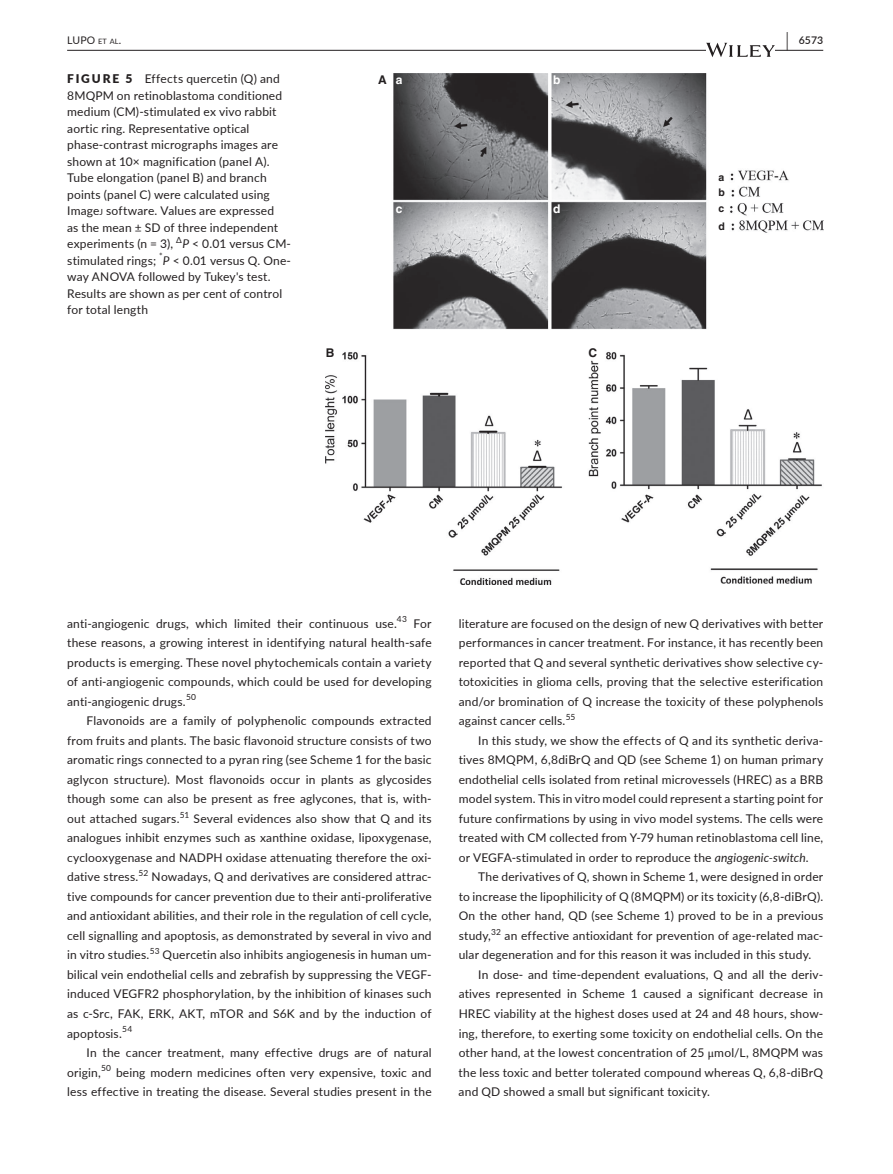
<style>
.page{position:relative;width:893px;height:1174px;background:#fff}
.page>*{position:absolute;margin:0;border:0;box-sizing:border-box;transform-origin:0 0}
.t1{font:600 19.5px "Lato";color:#231f20;scale:.48 1}
.t2{font:12px/19.5px "Lato";letter-spacing:.015em;color:#231f20;text-align:justify}
.t3{font:700 12px "Helvetica";color:#fff}
.t4{font:700 12px "Helvetica";color:#231f20}
.t5{font:10.5px "Lato";color:#231f20}
.t6{font:600 10.5px "Lato";color:#231f20}
.t7{font:700 10.5px/15.8px "Helvetica";color:#231f20;text-align:justify}
.t8{font:8.4px "Lato";color:#231f20}
.s1{font-size:7.35px}
.s2{font-weight:900}
.s3{font-size:8.4px}
.s4{font-style:italic}
.s5{font-family:"STIX"}
</style>
<div class="page">
<hr style="left:67px;top:50px;width:756px;height:1px;background:#231f20">
<svg style="left:706px;top:43px;width:69px;height:14px"></svg>
<img style="left:326px;top:73px;width:497px;height:511px">
<h1 class="t1" style="left:786px;top:26px;width:7px">|</h1>
<p class="t5" style="left:67px;top:33px;width:56px">LUPO <span class="s1">et al</span>.</p>
<p class="t6" style="left:799px;top:33px;width:26px">6573</p>
<p class="t2" style="left:67px;top:70px;width:225px;line-height:16.5px;text-align:left"><span class="s2">FIGURE 5</span> Effects quercetin (Q) and 8MQPM on retinoblastoma conditioned medium (CM)‐stimulated ex vivo rabbit aortic ring. Representative optical phase‐contrast micrographs images are shown at 10× magnification (panel A).<br>Tube elongation (panel B) and branch points (panel C) were calculated using Image<span class="s3">j</span> software. Values are expressed<br>as the mean ± SD of three independent experiments (n = 3), <sup>∆</sup><span class="s4">P</span> &lt; 0.01 versus CM‐ stimulated rings; <sup>*</sup><span class="s4">P</span> &lt; 0.01 versus Q. One‐ way ANOVA followed by Tukey's test.<br>Results are shown as per cent of control for total length</p>
<p class="t4" style="left:378px;top:72px;width:10px">A</p>
<p class="t3" style="left:396px;top:72px;width:8px">a</p>
<p class="t3" style="left:553px;top:72px;width:9px">b</p>
<p class="t3" style="left:396px;top:201px;width:8px">c</p>
<p class="t3" style="left:553px;top:201px;width:9px">d</p>
<p class="t4" style="left:326px;top:346px;width:10px">B</p>
<p class="t4" style="left:588px;top:346px;width:10px">C</p>
<p class="t7" style="left:718px;top:169px;width:8px">a b c</p>
<p class="t7" style="left:718px;top:218px;width:8px">d</p>
<p class="t2" style="left:67px;top:613px;width:331px">anti‐angiogenic drugs, which limited their continuous use.</p>
<p class="t8" style="left:397px;top:613px;width:12px">43</p>
<p class="t2" style="left:67px;top:613px;width:366px;text-indent:346px">For these reasons, a growing interest in identifying natural health‐safe products is emerging. These novel phytochemicals contain a variety of anti‐angiogenic compounds, which could be used for developing anti‐angiogenic drugs.</p>
<p class="t8" style="left:186px;top:691px;width:11px">50</p>
<p class="t2" style="left:67px;top:710px;width:366px;text-indent:20px">Flavonoids are a family of polyphenolic compounds extracted from fruits and plants. The basic flavonoid structure consists of two aromatic rings connected to a pyran ring (see Scheme 1 for the basic aglycon structure). Most flavonoids occur in plants as glycosides though some can also be present as free aglycones, that is, with‐ out attached sugars.<sup>51</sup> Several evidences also show that Q and its analogues inhibit enzymes such as xanthine oxidase, lipoxygenase, cyclooxygenase and NADPH oxidase attenuating therefore the oxi‐ dative stress.<sup>52</sup> Nowadays, Q and derivatives are considered attrac‐ tive compounds for cancer prevention due to their anti‐proliferative and antioxidant abilities, and their role in the regulation of cell cycle, cell signalling and apoptosis, as demonstrated by several in vivo and in vitro studies.<sup>53</sup> Quercetin also inhibits angiogenesis in human um‐ bilical vein endothelial cells and zebrafish by suppressing the VEGF‐ induced VEGFR2 phosphorylation, by the inhibition of kinases such as c‐Src, FAK, ERK, AKT, mTOR and S6K and by the induction of apoptosis.<sup>54</sup></p>
<p class="t2" style="left:67px;top:1042px;width:366px;text-indent:20px">In the cancer treatment, many effective drugs are of natural origin,<sup>50</sup> being modern medicines often very expensive, toxic and less effective in treating the disease. Several studies present in the</p>
<p class="t2" style="left:459px;top:613px;width:366px">literature are focused on the design of new Q derivatives with better performances in cancer treatment. For instance, it has recently been reported that Q and several synthetic derivatives show selective cy‐ totoxicities in glioma cells, proving that the selective esterification and/or bromination of Q increase the toxicity of these polyphenols against cancer cells.<sup>55</sup></p>
<p class="t2" style="left:459px;top:730px;width:366px;text-indent:20px">In this study, we show the effects of Q and its synthetic deriva‐ tives 8MQPM, 6,8diBrQ and QD (see Scheme 1) on human primary endothelial cells isolated from retinal microvessels (HREC) as a BRB model system. This in vitro model could represent a starting point for future confirmations by using in vivo model systems. The cells were treated with CM collected from Y‐79 human retinoblastoma cell line, or VEGFA‐stimulated in order to reproduce the <span class="s4">angiogenic‐switch.</span></p>
<p class="t2" style="left:459px;top:866px;width:366px;text-indent:20px">The derivatives of Q, shown in Scheme 1, were designed in order to increase the lipophilicity of Q (8MQPM) or its toxicity (6,8‐diBrQ).<br>On the other hand, QD (see Scheme 1) proved to be in a previous study,<sup>32</sup> an effective antioxidant for prevention of age‐related mac‐ ular degeneration and for this reason it was included in this study.</p>
<p class="t2" style="left:459px;top:964px;width:366px;text-indent:20px">In dose‐ and time‐dependent evaluations, Q and all the deriv‐ atives represented in Scheme 1 caused a significant decrease in HREC viability at the highest doses used at 24 and 48 hours, show‐ ing, therefore, to exerting some toxicity on endothelial cells. On the other hand, at the lowest concentration of 25 <span class="s5">μ</span>mol/L, 8MQPM was the less toxic and better tolerated compound whereas Q, 6,8‐diBrQ and QD showed a small but significant toxicity.</p>
</div>
